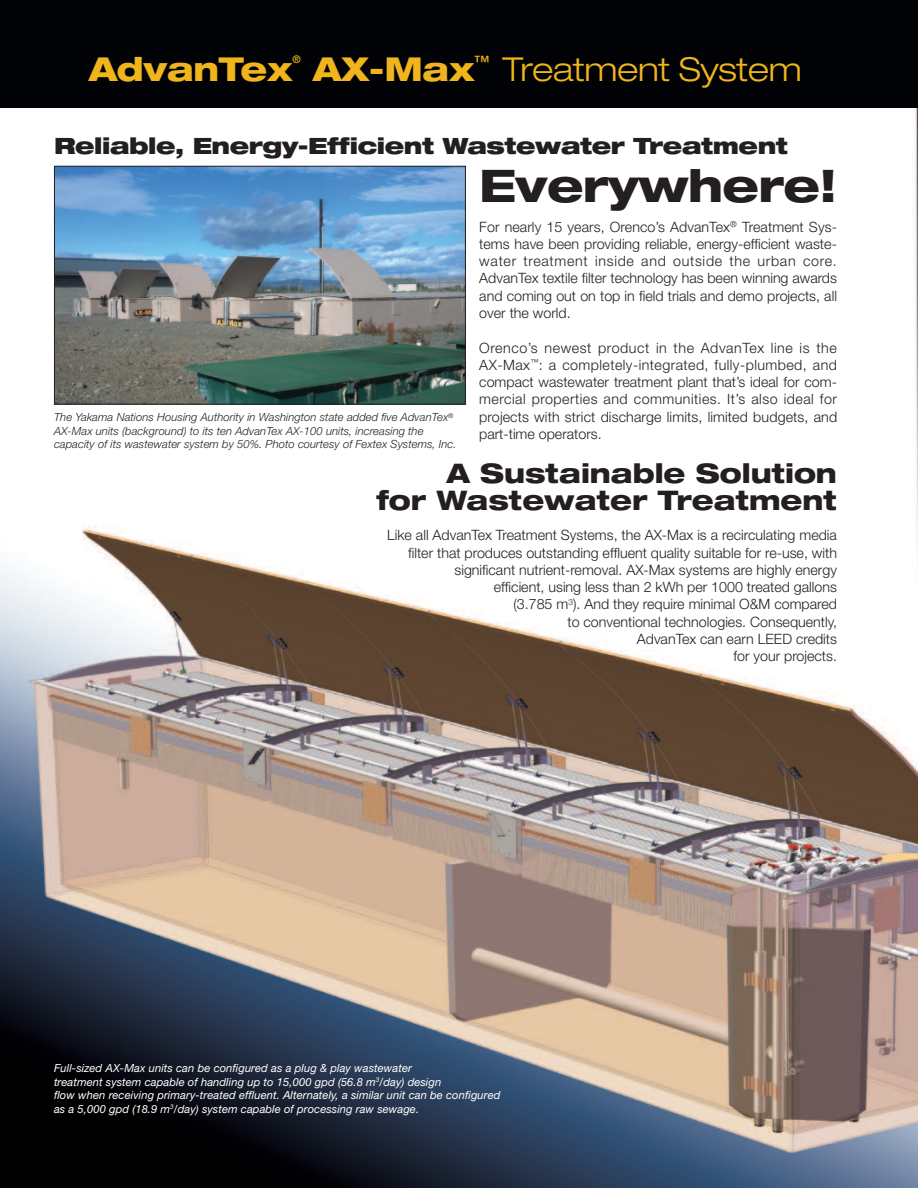
<style>
.page{position:relative;width:918px;height:1188px;background:#fff}
.page>*{position:absolute;margin:0;border:0;box-sizing:border-box;transform-origin:0 0}
.t1{font:800 expanded 45px "Helvetica Neue";letter-spacing:-.015em;color:#231f20}
.t2{font:300 expanded 33px "Helvetica Neue";letter-spacing:-.01em;color:#f1b51c}
.t3{font:800 expanded 33px "Helvetica Neue";letter-spacing:-.01em;color:#f1b51c}
.t4{font:800 expanded 27px/27px "Helvetica Neue";color:#231f20;text-align:right}
.t5{font:900 expanded 22.5px "Helvetica Neue";letter-spacing:-.02em;color:#231f20}
.t6{font:300 14.25px/17.2px "Helvetica Neue";color:#231f20;text-align:justify}
.t7{font:italic 11.25px/13.5px "Helvetica Neue";letter-spacing:.005em;color:#fff}
.t8{font:italic 300 11.25px/13.5px "Helvetica Neue";letter-spacing:.005em;color:#231f20}
.t9{font:expanded 10.5px "Helvetica Neue";color:#f1b51c}
.s1{font-weight:800}
</style>
<div class="page">
<img style="left:0;top:108px;width:918px;height:1080px">
<img style="left:56px;top:168px;width:408px;height:234px">
<div style="left:54px;top:166px;width:412px;height:238px;border:1px solid #231f20"></div>
<div style="left:0;top:0;width:918px;height:108px;background:#000206"></div>
<h2 class="t3" style="left:89px;top:48px;width:205px">AdvanTex</h2>
<p class="t9" style="left:292px;top:53px;width:10px">®</p>
<h2 class="t2" style="left:313px;top:50px;width:490px"><span class="s1">AX-Max</span><sup>™</sup> Treatment System</h2>
<h3 class="t5" style="left:54px;top:131px;width:736px">Reliable, Energy-Efficient Wastewater Treatment</h3>
<h1 class="t1" style="left:479px;top:157px;width:359px">Everywhere!</h1>
<p class="t6" style="left:479px;top:218px;width:359px">For nearly 15 years, Orenco’s AdvanTex<sup>®</sup> Treatment Sys&shy;tems have been providing reliable, energy-efficient waste&shy;water treatment inside and outside the urban core.<br>AdvanTex textile filter technology has been winning awards and coming out on top in field trials and demo projects, all over the world.</p>
<p class="t6" style="left:479px;top:339px;width:360px">Orenco’s newest product in the AdvanTex line is the AX-Max<sup>™</sup>: a completely-integrated, fully-plumbed, and compact wastewater treatment plant that’s ideal for com&shy;mercial properties and communities. It’s also ideal for projects with strict discharge limits, limited budgets, and part-time operators.</p>
<h3 class="t4" style="left:376px;top:459px;width:462px">A Sustainable Solution<br>for Wastewater Treatment</h3>
<p class="t6" style="left:387px;top:526px;width:451px;text-align:right">Like all AdvanTex Treatment Systems, the AX-Max is a recirculating media filter that produces outstanding effluent quality suitable for re-use, with significant nutrient-removal. AX-Max systems are highly energy<br>efficient, using less than 2 kWh per 1000 treated gallons<br>(3.785 m<sup>3</sup>). And they require minimal O&amp;M compared<br>to conventional technologies. Consequently,<br>AdvanTex can earn LEED credits<br>for your projects.</p>
<p class="t8" style="left:54px;top:410px;width:404px">The Yakama Nations Housing Authority in Washington state added five AdvanTex<sup>®<br></sup>AX-Max units (background) to its ten AdvanTex AX-100 units, increasing the capacity of its wastewater system by 50%. Photo courtesy of Fextex Systems, Inc.</p>
<p class="t7" style="left:54px;top:1061px;width:448px">Full-sized AX-Max units can be configured as a plug &amp; play wastewater<br>treatment system capable of handling up to 15,000 gpd (56.8 m<sup>3</sup>/day) design<br>flow when receiving primary-treated effluent. Alternately, a similar unit can be configured as a 5,000 gpd (18.9 m<sup>3</sup>/day) system capable of processing raw sewage.</p>
</div>
